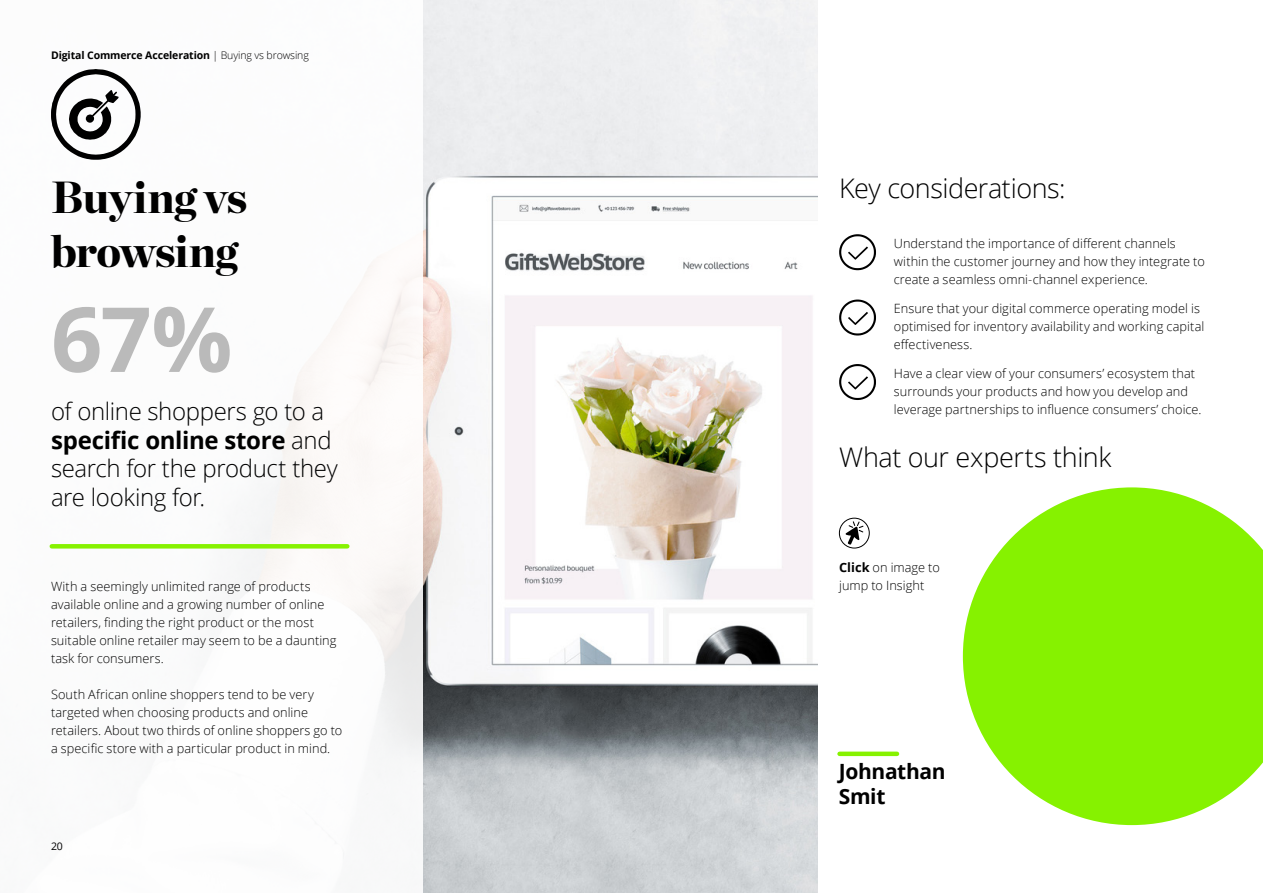
<style>
.page{position:relative;width:1263px;height:893px;background:#fff}
.page>*{position:absolute;margin:0;border:0;box-sizing:border-box;transform-origin:0 0}
.t1{font:700 90px "Open Sans";color:#bababa}
.t2{font:900 45px/54px "Chronicle Display";letter-spacing:-.015em;color:#000}
.t3{font:300 27px "Open Sans";letter-spacing:-.015em;color:#000}
.t4{font:300 24px/28.8px "Open Sans";letter-spacing:-.015em;color:#000}
.t5{font:700 21px/25.2px "Open Sans";letter-spacing:-.015em;color:#000}
.t6{font:300 12.75px/18px "Open Sans";letter-spacing:.005em;color:#000}
.t7{font:700 10.5px "Open Sans";letter-spacing:-.01em;color:#000}
.t8{font:10.5px "Open Sans";color:#000}
.s1{font-weight:300}
.s2{font-weight:700}
</style>
<div class="page">
<img style="left:423px;top:0;width:395px;height:893px">
<div style="left:52px;top:544px;width:295px;height:5px;background:#86f200"></div>
<svg style="left:51px;top:69px;width:90px;height:91px"></svg>
<svg style="left:839px;top:234px;width:37px;height:36px"></svg>
<svg style="left:839px;top:300px;width:37px;height:35px"></svg>
<svg style="left:839px;top:364px;width:37px;height:36px"></svg>
<hr style="left:839px;top:752px;width:58px;height:4px;background:#86f200">
<svg style="left:845px;top:520px;width:19px;height:25px"></svg>
<div style="left:839px;top:518px;width:30px;height:30px;border:1px solid #000;border-radius:50%"></div>
<svg style="left:963px;top:487px;width:300px;height:338px;fill:#86f200"></svg>
<p class="t7" style="left:51px;top:48px;width:259px">Digital Commerce Acceleration <span class="s1">| Buying vs browsing</span></p>
<h2 class="t2" style="left:51px;top:167px;width:198px">Buying vs browsing</h2>
<h1 class="t1" style="left:51px;top:276px;width:183px">67%</h1>
<h3 class="t4" style="left:51px;top:396px;width:288px">of online shoppers go to a <span class="s2">specific online store</span> and search for the product they are looking for.</h3>
<p class="t6" style="left:51px;top:577px;width:287px">With a seemingly unlimited range of products available online and a growing number of online retailers, finding the right product or the most suitable online retailer may seem to be a daunting task for consumers.</p>
<p class="t6" style="left:51px;top:685px;width:293px">South African online shoppers tend to be very targeted when choosing products and online retailers. About two thirds of online shoppers go to a specific store with a particular product in mind.</p>
<p class="t8" style="left:51px;top:839px;width:13px">20</p>
<h3 class="t3" style="left:839px;top:169px;width:228px">Key considerations:</h3>
<p class="t6" style="left:894px;top:234px;width:312px">Understand the importance of different channels within the customer journey and how they integrate to create a seamless omni-channel experience.</p>
<p class="t6" style="left:894px;top:299px;width:312px">Ensure that your digital commerce operating model is optimised for inventory availability and working capital effectiveness.</p>
<p class="t6" style="left:894px;top:364px;width:309px">Have a clear view of your consumers’ ecosystem that surrounds your products and how you develop and leverage partnerships to influence consumers’ choice.</p>
<h3 class="t3" style="left:839px;top:439px;width:274px">What our experts think</h3>
<p class="t6" style="left:839px;top:558px;width:102px"><span class="s2">Click</span> on image to jump to Insight</p>
<h3 class="t5" style="left:839px;top:758px;width:108px">Johnathan<br>Smit</h3>
</div>
